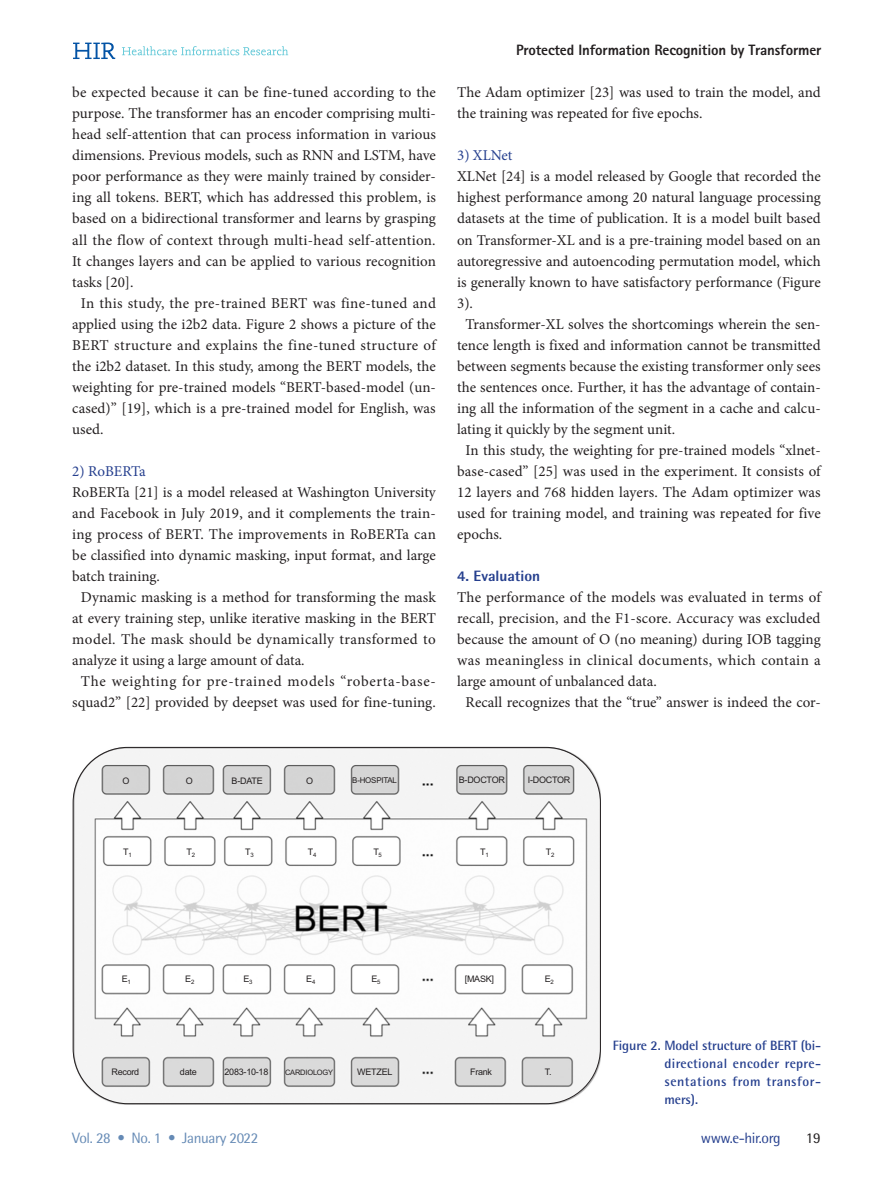
<style>
.page{position:relative;width:893px;height:1191px;background:#fff}
.page>*{position:absolute;margin:0;border:0;box-sizing:border-box;transform-origin:0 0}
.t1{font:15px/21px "Minion Pro";color:#231f20}
.t2{font:15px "Minion Pro";letter-spacing:.02em;color:#231f20}
.t3{font:15px "Minion Pro";letter-spacing:.025em;color:#231f20}
.t4{font:15px "Minion Pro";letter-spacing:.03em;color:#231f20}
.t5{font:15px "Minion Pro";letter-spacing:.045em;color:#231f20}
.t6{font:800 15px "Rotis Sans Serif Std";letter-spacing:-.01em;color:#231f20}
.t7{font:15px "Rotis Semi Sans Std";letter-spacing:-.025em;color:#658ab5}
.t8{font:15px "Minion Pro";color:#253f8e}
.t9{font:15px "Rotis Semi Sans Std";letter-spacing:-.025em;color:#253f8e}
.t10{font:800 15px "Rotis Semi Sans Std";color:#253f8e}
.t11{font:15px "Rotis Semi Sans Std";color:#231f20}
.t12{font:700 13.5px/18px "Rotis Semi Sans Std";letter-spacing:.025em;color:#253f8e;text-align:justify}
.t13{font:9px "Arial";letter-spacing:-.03em;color:#231f20}
.t14{font:7.95px "Arial";letter-spacing:-.03em;color:#231f20}
.t15{font:7.5px "Arial";letter-spacing:-.03em;color:#231f20}
</style>
<div class="page">
<svg style="left:73px;top:43px;width:42px;height:16px"></svg>
<svg style="left:122px;top:46px;width:166px;height:9px"></svg>
<img style="left:73px;top:747px;width:527px;height:357px">
<p class="t1" style="left:72px;top:82px;width:365px">be expected because it can be fine-tuned according to the</p>
<p class="t1" style="left:72px;top:103px;width:365px">purpose. The transformer has an encoder comprising multi-</p>
<p class="t1" style="left:72px;top:124px;width:365px">head self-attention that can process information in various</p>
<p class="t1" style="left:72px;top:145px;width:365px">dimensions. Previous models, such as RNN and LSTM, have</p>
<p class="t1" style="left:72px;top:166px;width:365px">poor performance as they were mainly trained by consider-</p>
<p class="t1" style="left:72px;top:187px;width:365px">ing all tokens. BERT, which has addressed this problem, is</p>
<p class="t1" style="left:72px;top:208px;width:365px">based on a bidirectional transformer and learns by grasping</p>
<p class="t2" style="left:72px;top:230px;width:365px">all the flow of context through multi-head self-attention.</p>
<p class="t1" style="left:72px;top:250px;width:365px">It changes layers and can be applied to various recognition</p>
<p class="t1" style="left:72px;top:271px;width:63px">tasks [20].</p>
<p class="t2" style="left:81px;top:293px;width:357px">In this study, the pre-trained BERT was fine-tuned and</p>
<p class="t1" style="left:72px;top:313px;width:365px">applied using the i2b2 data. Figure 2 shows a picture of the</p>
<p class="t3" style="left:72px;top:335px;width:365px">BERT structure and explains the fine-tuned structure of</p>
<p class="t1" style="left:72px;top:355px;width:365px">the i2b2 dataset. In this study, among the BERT models, the</p>
<p class="t1" style="left:72px;top:376px;width:365px">weighting for pre-trained models “BERT-based-model (un-</p>
<p class="t1" style="left:72px;top:397px;width:365px">cased)” [19], which is a pre-trained model for English, was</p>
<p class="t1" style="left:72px;top:418px;width:33px">used.</p>
<p class="t8" style="left:72px;top:461px;width:75px">2) RoBERTa</p>
<p class="t1" style="left:72px;top:481px;width:365px">RoBERTa [21] is a model released at Washington University</p>
<p class="t1" style="left:72px;top:502px;width:365px">and Facebook in July 2019, and it complements the train-</p>
<p class="t1" style="left:72px;top:523px;width:365px">ing process of BERT. The improvements in RoBERTa can</p>
<p class="t1" style="left:72px;top:544px;width:365px">be classified into dynamic masking, input format, and large</p>
<p class="t1" style="left:72px;top:565px;width:89px">batch training.</p>
<p class="t1" style="left:81px;top:586px;width:357px">Dynamic masking is a method for transforming the mask</p>
<p class="t1" style="left:72px;top:607px;width:365px">at every training step, unlike iterative masking in the BERT</p>
<p class="t3" style="left:72px;top:629px;width:365px">model. The mask should be dynamically transformed to</p>
<p class="t1" style="left:72px;top:649px;width:234px">analyze it using a large amount of data.</p>
<p class="t5" style="left:81px;top:671px;width:357px">The weighting for pre-trained models “roberta-base-</p>
<p class="t1" style="left:72px;top:691px;width:365px">squad2” [22] provided by deepset was used for fine-tuning.</p>
<p class="t6" style="left:516px;top:41px;width:307px">Protected Information Recognition by Transformer</p>
<p class="t1" style="left:457px;top:82px;width:365px">The Adam optimizer [23] was used to train the model, and the training was repeated for five epochs.</p>
<p class="t8" style="left:457px;top:146px;width:57px">3) XLNet</p>
<p class="t1" style="left:457px;top:166px;width:365px">XLNet [24] is a model released by Google that recorded the</p>
<p class="t1" style="left:457px;top:187px;width:365px">highest performance among 20 natural language processing</p>
<p class="t1" style="left:457px;top:208px;width:365px">datasets at the time of publication. It is a model built based</p>
<p class="t1" style="left:457px;top:229px;width:365px">on Transformer-XL and is a pre-training model based on an</p>
<p class="t1" style="left:457px;top:250px;width:365px">autoregressive and autoencoding permutation model, which</p>
<p class="t1" style="left:457px;top:271px;width:365px">is generally known to have satisfactory performance (Figure</p>
<p class="t1" style="left:457px;top:292px;width:17px">3).</p>
<p class="t1" style="left:466px;top:313px;width:356px">Transformer-XL solves the shortcomings wherein the sen-</p>
<p class="t1" style="left:457px;top:334px;width:365px">tence length is fixed and information cannot be transmitted</p>
<p class="t1" style="left:457px;top:355px;width:365px">between segments because the existing transformer only sees</p>
<p class="t1" style="left:457px;top:376px;width:365px">the sentences once. Further, it has the advantage of contain-</p>
<p class="t1" style="left:457px;top:397px;width:365px">ing all the information of the segment in a cache and calcu-</p>
<p class="t1" style="left:457px;top:418px;width:220px">lating it quickly by the segment unit.</p>
<p class="t1" style="left:466px;top:439px;width:357px">In this study, the weighting for pre-trained models “xlnet-</p>
<p class="t1" style="left:457px;top:460px;width:365px">base-cased” [25] was used in the experiment. It consists of</p>
<p class="t1" style="left:457px;top:481px;width:365px">12 layers and 768 hidden layers. The Adam optimizer was</p>
<p class="t1" style="left:457px;top:502px;width:365px">used for training model, and training was repeated for five</p>
<p class="t1" style="left:457px;top:523px;width:47px">epochs.</p>
<p class="t10" style="left:457px;top:566px;width:85px">4. Evaluation</p>
<p class="t1" style="left:457px;top:586px;width:365px">The performance of the models was evaluated in terms of</p>
<p class="t1" style="left:457px;top:607px;width:365px">recall, precision, and the F1-score. Accuracy was excluded</p>
<p class="t1" style="left:457px;top:628px;width:365px">because the amount of O (no meaning) during IOB tagging</p>
<p class="t4" style="left:457px;top:650px;width:365px">was meaningless in clinical documents, which contain a</p>
<p class="t1" style="left:457px;top:670px;width:201px">large amount of unbalanced data.</p>
<p class="t1" style="left:466px;top:691px;width:357px">Recall recognizes that the “true” answer is indeed the cor-</p>
<p class="t13" style="left:122px;top:777px;width:9px">O</p>
<p class="t13" style="left:186px;top:777px;width:9px">O</p>
<p class="t13" style="left:232px;top:777px;width:33px">B-DATE</p>
<p class="t13" style="left:306px;top:777px;width:9px">O</p>
<p class="t14" style="left:352px;top:777px;width:46px">B-HOSPITAL</p>
<p class="t13" style="left:459px;top:777px;width:48px">B-DOCTOR</p>
<p class="t13" style="left:528px;top:777px;width:44px">I-DOCTOR</p>
<p class="t13" style="left:123px;top:848px;width:10px">T<sub>1</sub></p>
<p class="t13" style="left:187px;top:848px;width:10px">T<sub>2</sub></p>
<p class="t13" style="left:245px;top:848px;width:10px">T<sub>3</sub></p>
<p class="t13" style="left:308px;top:848px;width:10px">T<sub>4</sub></p>
<p class="t13" style="left:373px;top:848px;width:10px">T<sub>5</sub></p>
<p class="t13" style="left:480px;top:848px;width:10px">T<sub>1</sub></p>
<p class="t13" style="left:546px;top:848px;width:10px">T<sub>2</sub></p>
<p class="t13" style="left:122px;top:975px;width:11px">E<sub>1</sub></p>
<p class="t13" style="left:185px;top:975px;width:11px">E<sub>2</sub></p>
<p class="t13" style="left:243px;top:975px;width:11px">E<sub>3</sub></p>
<p class="t13" style="left:306px;top:975px;width:11px">E<sub>4</sub></p>
<p class="t13" style="left:371px;top:975px;width:11px">E<sub>5</sub></p>
<p class="t13" style="left:465px;top:975px;width:31px">[MASK]</p>
<p class="t13" style="left:545px;top:975px;width:11px">E<sub>2</sub></p>
<p class="t13" style="left:111px;top:1068px;width:29px">Record</p>
<p class="t13" style="left:180px;top:1068px;width:18px">date</p>
<p class="t13" style="left:225px;top:1068px;width:45px">2083-10-18</p>
<p class="t15" style="left:285px;top:1069px;width:50px">CARDIOLOGY</p>
<p class="t13" style="left:357px;top:1068px;width:37px">WETZEL</p>
<p class="t13" style="left:470px;top:1068px;width:23px">Frank</p>
<p class="t13" style="left:545px;top:1068px;width:8px">T.</p>
<p class="t12" style="left:664px;top:1036px;width:157px;text-indent:-52px">Figure 2. Model structure of BERT (bi&shy;directional encoder repre&shy;sentations from transfor&shy;mers).</p>
<p class="t7" style="left:72px;top:1128px;width:187px">Vol. 28 • No. 1 • January 2022</p>
<p class="t9" style="left:701px;top:1128px;width:81px">www.e-hir.org</p>
<p class="t11" style="left:806px;top:1128px;width:16px">19</p>
</div>
